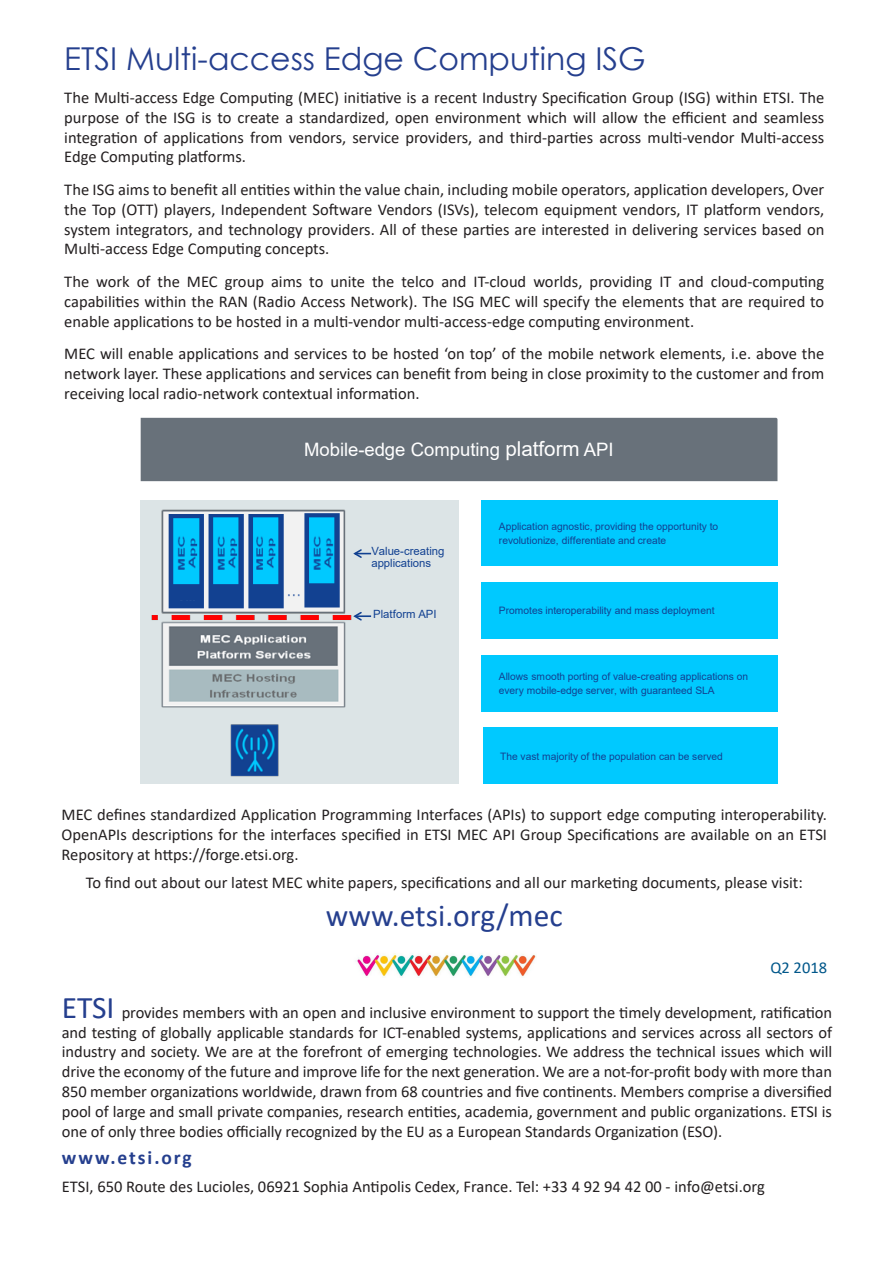
<style>
.page{position:relative;width:893px;height:1263px;background:#fff}
.page>*{position:absolute;margin:0;border:0;box-sizing:border-box;transform-origin:0 0}
.t1{font:31.5px "Century Gothic";color:#253f8e}
.text{font:31.5px "Calibri";color:#253f8e}
.t2{font:700 19.5px "Calibri";letter-spacing:.1em;color:#253f8e}
.t3{font:18.45px "Arial";letter-spacing:-.005em;color:#fff}
.text-2{font:16.5px/19.8px "Calibri";color:#231f20;text-align:justify}
.text-3{font:16.5px "Calibri";color:#01578a}
.t4{font:11.4px/12.1px "Arial";color:#124191}
.t5{font:10.2px/14.9px "Arial";color:#124191}
.s1{font-size:20.55px}
.s2{font-size:31.5px;color:#253f8e}
</style>
<div class="page">
<img style="left:355px;top:953px;width:181px;height:25px">
<div style="left:140px;top:501px;width:319px;height:283px;background:#dce4e6"></div>
<img style="left:152px;top:509px;width:200px;height:268px">
<div style="left:141px;top:418px;width:636px;height:63px;background:#68717a"></div>
<div style="left:481px;top:582px;width:296px;height:57px;background:#00c9ff"></div>
<div style="left:481px;top:501px;width:296px;height:65px;background:#00c9ff"></div>
<div style="left:483px;top:728px;width:294px;height:56px;background:#00c9ff"></div>
<div style="left:481px;top:655px;width:296px;height:56px;background:#00c9ff"></div>
<svg style="left:353px;top:612px;width:18px;height:9px"></svg>
<svg style="left:353px;top:549px;width:18px;height:9px"></svg>
<div style="left:172px;top:588px;width:31px;height:13px;background:#124191;border-radius:5px"></div>
<div style="left:210px;top:588px;width:31px;height:13px;background:#124191;border-radius:5px"></div>
<div style="left:307px;top:588px;width:31px;height:13px;background:#124191;border-radius:5px"></div>
<div style="left:250px;top:588px;width:31px;height:13px;background:#124191;border-radius:5px"></div>
<p class="t1" style="left:64px;top:37px;width:583px">ETSI Multi-access Edge Computing ISG</p>
<p class="text-2" style="left:64px;top:87px;width:762px">The Multi-access Edge Computing (MEC) initiative is a recent Industry Specification Group (ISG) within ETSI. The purpose of the ISG is to create a standardized, open environment which will allow the efficient and seamless integration of applications from vendors, service providers, and third-parties across multi-vendor Multi-access Edge Computing platforms.</p>
<p class="text-2" style="left:64px;top:179px;width:762px">The ISG aims to benefit all entities within the value chain, including mobile operators, application developers, Over the Top (OTT) players, Independent Software Vendors (ISVs), telecom equipment vendors, IT platform vendors, system integrators, and technology providers. All of these parties are interested in delivering services based on Multi-access Edge Computing concepts.</p>
<p class="text-2" style="left:64px;top:271px;width:761px">The work of the MEC group aims to unite the telco and IT-cloud worlds, providing IT and cloud-computing capabilities within the RAN (Radio Access Network). The ISG MEC will specify the elements that are required to enable applications to be hosted in a multi-vendor multi-access-edge computing environment.</p>
<p class="text-2" style="left:64px;top:343px;width:762px">MEC will enable applications and services to be hosted ‘on top’ of the mobile network elements, i.e. above the network layer. These applications and services can benefit from being in close proximity to the customer and from receiving local radio-network contextual information.</p>
<p class="t3" style="left:304px;top:437px;width:311px">Mobile-edge Computing <span class="s1">platform</span> API</p>
<p class="t4" style="left:371px;top:545px;width:74px">Value-creating applications</p>
<p class="t4" style="left:373px;top:608px;width:65px">Platform API</p>
<p class="t5" style="left:499px;top:519px;width:221px">Application agnostic, providing the opportunity to revolutionize, differentiate and create</p>
<p class="t5" style="left:499px;top:603px;width:217px">Promotes interoperability and mass deployment</p>
<p class="t5" style="left:499px;top:668px;width:251px">Allows smooth porting of value-creating applications on every mobile-edge server, with guaranteed SLA</p>
<p class="t5" style="left:500px;top:748px;width:224px">The vast majority of the population can be served</p>
<p class="text-2" style="left:62px;top:804px;width:767px">MEC defines standardized Application Programming Interfaces (APIs) to support edge computing interoperability.<br>OpenAPIs descriptions for the interfaces specified in ETSI MEC API Group Specifications are available on an ETSI Repository at https://forge.etsi.org.</p>
<p class="text-2" style="left:86px;top:872px;width:718px">To find out about our latest MEC white papers, specifications and all our marketing documents, please visit:</p>
<p class="text" style="left:326px;top:894px;width:238px">www.etsi.org/mec</p>
<p class="text-3" style="left:770px;top:956px;width:58px">Q2 2018</p>
<p class="text-2" style="left:62px;top:1002px;width:772px"><span class="s2">ETSI</span> provides members with an open and inclusive environment to support the timely development, ratification and testing of globally applicable standards for ICT-enabled systems, applications and services across all sectors of industry and society. We are at the forefront of emerging technologies. We address the technical issues which will drive the economy of the future and improve life for the next generation. We are a not-for-profit body with more than 850 member organizations worldwide, drawn from 68 countries and five continents. Members comprise a diversified pool of large and small private companies, research entities, academia, government and public organizations. ETSI is one of only three bodies officially recognized by the EU as a European Standards Organization (ESO).</p>
<p class="t2" style="left:62px;top:1143px;width:132px">www.etsi.org</p>
<p class="text-2" style="left:62px;top:1176px;width:705px">ETSI, 650 Route des Lucioles, 06921 Sophia Antipolis Cedex, France. Tel: +33 4 92 94 42 00 - info@etsi.org</p>
</div>
